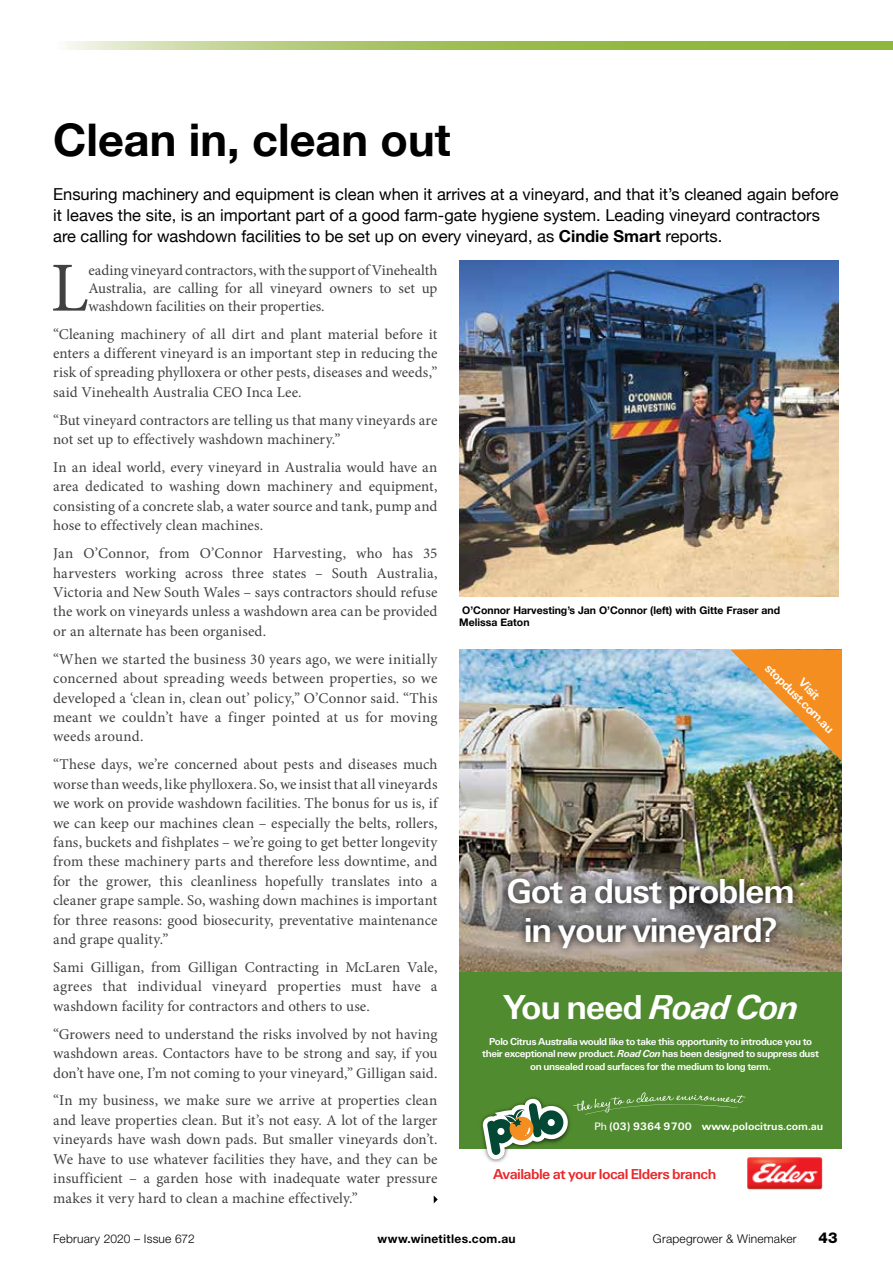
<style>
.page{position:relative;width:893px;height:1263px;background:#fff}
.page>*{position:absolute;margin:0;border:0;box-sizing:border-box;transform-origin:0 0}
.t1{font:70.35px "Minion Pro";color:#414042}
.t2{font:700 45px "Helvetica Neue";color:#000}
.t3{font:36px/38.8px "U65";letter-spacing:-.035em;color:#fff;text-align:center}
.t4{font:16.5px/21.1px "Helvetica Neue";color:#000}
.t5{font:15px/19.4px "Minion Pro";letter-spacing:.005em;color:#414042;text-align:justify}
.t6{font:15px "U65";letter-spacing:-.035em;color:#e9282c}
.t7{font:800 15px "Helvetica Neue LT Std";color:#000}
.t8{font:12.9px/13.6px "U65";color:#fff;text-align:center}
.t9{font:300 12px "Helvetica Neue LT Std";letter-spacing:.015em;color:#000}
.t10{font:700 12px "Helvetica Neue LT Std";letter-spacing:.025em;color:#000}
.t11{font:11.25px "U65";color:#fff}
.t12{font:10.5px/12.6px "U65";letter-spacing:-.035em;color:#fff;text-align:center}
.t13{font:700 10.5px/12.6px "Helvetica Neue";color:#000}
.s1{font-weight:700}
.s2{font-family:"U66"}
.s3{font-family:"U55"}
</style>
<div class="page">
<img style="left:459px;top:650px;width:383px;height:322px">
<div style="left:459px;top:972px;width:383px;height:176px;background:#508c2f"></div>
<svg style="left:483px;top:1092px;width:263px;height:67px"></svg>
<img style="left:480px;top:860px;width:342px;height:112px">
<svg style="left:730px;top:650px;width:112px;height:111px;background:#c2a77a"></svg>
<img style="left:747px;top:1157px;width:75px;height:32px">
<img style="left:459px;top:260px;width:380px;height:336px">
<svg style="left:434px;top:1196px;width:4px;height:7px"></svg>
<svg style="left:67px;top:41px;width:826px;height:9px;background:#a8c568"></svg>
<h2 class="t2" style="left:53px;top:104px;width:399px">Clean in, clean out</h2>
<p class="t4" style="left:53px;top:185px;width:787px">Ensuring machinery and equipment is clean when it arrives at a vineyard, and that it’s cleaned again before it leaves the site, is an important part of a good farm-gate hygiene system. Leading vineyard contractors are calling for washdown facilities to be set up on every vineyard, as <span class="s1">Cindie Smart</span> reports.</p>
<h1 class="t1" style="left:51px;top:241px;width:39px">L</h1>
<p class="t5" style="left:88px;top:261px;width:351px;line-height:18px">eading vineyard contractors, with the support of Vinehealth Australia, are calling for all vineyard owners to set up washdown facilities on their properties.</p>
<p class="t5" style="left:53px;top:324px;width:386px">“Cleaning machinery of all dirt and plant material before it enters a different vineyard is an important step in reducing the risk of spreading phylloxera or other pests, diseases and weeds,” said Vinehealth Australia CEO Inca Lee.</p>
<p class="t5" style="left:53px;top:410px;width:386px">“But vineyard contractors are telling us that many vineyards are not set up to effectively washdown machinery.”</p>
<p class="t5" style="left:53px;top:458px;width:386px">In an ideal world, every vineyard in Australia would have an area dedicated to washing down machinery and equipment, consisting of a concrete slab, a water source and tank, pump and hose to effectively clean machines.</p>
<p class="t5" style="left:53px;top:544px;width:386px">Jan O’Connor, from O’Connor Harvesting, who has 35 harvesters working across three states – South Australia, Victoria and New South Wales – says contractors should refuse the work on vineyards unless a washdown area can be provided or an alternate has been organised.</p>
<p class="t5" style="left:53px;top:649px;width:386px">“When we started the business 30 years ago, we were initially concerned about spreading weeds between properties, so we developed a ‘clean in, clean out’ policy,” O’Connor said. “This meant we couldn’t have a finger pointed at us for moving weeds around.</p>
<p class="t5" style="left:53px;top:755px;width:386px">“These days, we’re concerned about pests and diseases much worse than weeds, like phylloxera. So, we insist that all vineyards we work on provide washdown facilities. The bonus for us is, if we can keep our machines clean – especially the belts, rollers, fans, buckets and fishplates – we’re going to get better longevity from these machinery parts and therefore less downtime, and for the grower, this cleanliness hopefully translates into a cleaner grape sample. So, washing down machines is important for three reasons: good biosecurity, preventative maintenance and grape quality.”</p>
<p class="t5" style="left:53px;top:957px;width:386px">Sami Gilligan, from Gilligan Contracting in McLaren Vale, agrees that individual vineyard properties must have a washdown facility for contractors and others to use.</p>
<p class="t5" style="left:53px;top:1024px;width:386px">“Growers need to understand the risks involved by not having washdown areas. Contactors have to be strong and say, if you don’t have one, I’m not coming to your vineyard,” Gilligan said.</p>
<p class="t5" style="left:53px;top:1091px;width:386px">“In my business, we make sure we arrive at properties clean and leave properties clean. But it’s not easy. A lot of the larger vineyards have wash down pads. But smaller vineyards don’t.<br>We have to use whatever facilities they have, and they can be insufficient – a garden hose with inadequate water pressure makes it very hard to clean a machine effectively.”</p>
<p class="t13" style="left:459px;top:604px;width:322px">O’Connor Harvesting’s Jan O’Connor (left) with Gitte Fraser and<br>Melissa Eaton</p>
<p class="t8" style="left:782px;top:651px;width:93px;rotate:45deg">Visit stopdust.com.au</p>
<h3 class="t3" style="left:506px;top:872px;width:290px">Got a dust problem in your vineyard?</h3>
<h3 class="t3" style="left:503px;top:987px;width:296px">You need <span class="s2">Road Con</span></h3>
<p class="t12" style="left:482px;top:1035px;width:338px">Polo Citrus Australia would like to take this opportunity to introduce you to their exceptional new product. <span class="s2">Road Con</span> has been designed to suppress dust on unsealed road surfaces for the medium to long term.</p>
<p class="t11" style="left:594px;top:1120px;width:230px"><span class="s3">Ph</span> (03) 9364 9700 www.polocitrus.com.au</p>
<p class="t6" style="left:493px;top:1165px;width:225px">Available at your local Elders branch</p>
<p class="t9" style="left:53px;top:1231px;width:143px">February 2020 – Issue 672</p>
<p class="t10" style="left:377px;top:1231px;width:140px">www.winetitles.com.au</p>
<p class="t9" style="left:653px;top:1231px;width:145px">Grapegrower &amp; Winemaker</p>
<p class="t7" style="left:819px;top:1229px;width:21px">43</p>
</div>
